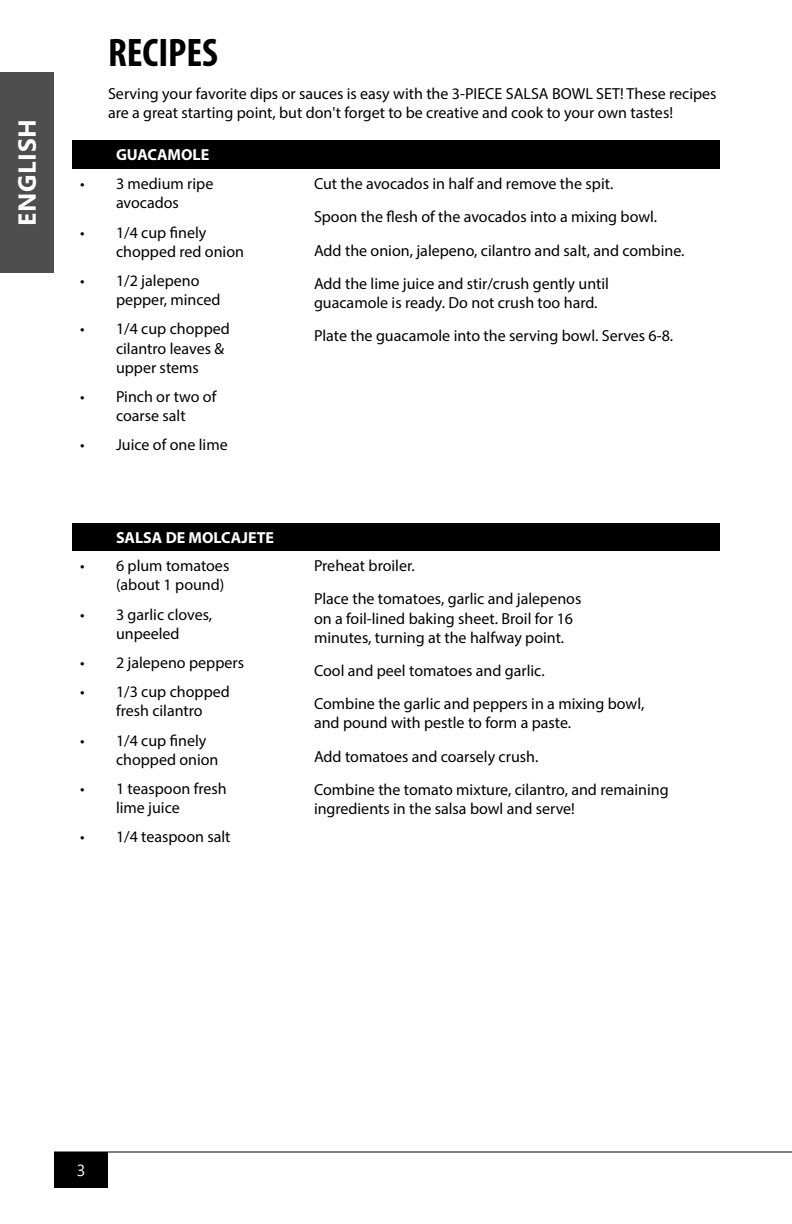
<style>
.page{position:relative;width:792px;height:1224px;background:#fff}
.page>*{position:absolute;margin:0;border:0;box-sizing:border-box;transform-origin:0 0}
.Chapter_Header{font:700 condensed 40px "Myriad Pro";color:#000}
.t1{font:700 24.4px "Segoe UI";letter-spacing:.03em;color:#fff}
.t2{font:16px/19.2px "Myriad Pro";color:#000}
.t3{font:700 16px "Myriad Pro";color:#fff}
.t4{font:16px "Segoe UI";color:#fff}
</style>
<div class="page">
<div style="left:0;top:72px;width:54px;height:201px;background:#4e4e4e"></div>
<hr style="left:54px;top:1152px;width:738px;height:1px;background:#000">
<div style="left:54px;top:1152px;width:54px;height:36px;background:#000"></div>
<div style="left:72px;top:140px;width:648px;height:29px;background:#000"></div>
<div style="left:72px;top:523px;width:648px;height:28px;background:#000"></div>
<h2 class="t1" style="left:4px;top:226px;width:109px;rotate:-90deg">ENGLISH</h2>
<p class="Chapter_Header" style="left:108px;top:28px;width:112px">RECIPES</p>
<p class="t2" style="left:108px;top:84px;width:610px">Serving your favorite dips or sauces is easy with the 3-PIECE SALSA BOWL SET! These recipes are a great starting point, but don't forget to be creative and cook to your own tastes!</p>
<p class="t3" style="left:116px;top:145px;width:95px">GUACAMOLE</p>
<p class="t2" style="left:80px;top:174px;width:135px;text-align:center">• 3 medium ripe avocados</p>
<p class="t2" style="left:116px;top:222px;width:130px;text-indent:-36px">• 1/4 cup finely chopped red onion</p>
<p class="t2" style="left:116px;top:271px;width:106px;text-indent:-36px">• 1/2 jalepeno pepper, minced</p>
<p class="t2" style="left:116px;top:319px;width:115px;text-indent:-36px">• 1/4 cup chopped cilantro leaves &amp; upper stems</p>
<p class="t2" style="left:80px;top:387px;width:138px;text-align:center">• Pinch or two of coarse salt</p>
<p class="t2" style="left:80px;top:435px;width:149px">• Juice of one lime</p>
<p class="t2" style="left:314px;top:174px;width:301px">Cut the avocados in half and remove the spit.</p>
<p class="t2" style="left:314px;top:207px;width:345px">Spoon the flesh of the avocados into a mixing bowl.</p>
<p class="t2" style="left:314px;top:240px;width:372px">Add the onion, jalepeno, cilantro and salt, and combine.</p>
<p class="t2" style="left:314px;top:274px;width:296px">Add the lime juice and stir/crush gently until guacamole is ready. Do not crush too hard.</p>
<p class="t2" style="left:314px;top:326px;width:361px">Plate the guacamole into the serving bowl. Serves 6-8.</p>
<p class="t3" style="left:116px;top:527px;width:160px">SALSA DE MOLCAJETE</p>
<p class="t2" style="left:116px;top:556px;width:115px;text-indent:-36px">• 6 plum tomatoes (about 1 pound)</p>
<p class="t2" style="left:80px;top:604px;width:134px;text-align:center">• 3 garlic cloves, unpeeled</p>
<p class="t2" style="left:80px;top:653px;width:166px">• 2 jalepeno peppers</p>
<p class="t2" style="left:80px;top:682px;width:151px;text-align:center">• 1/3 cup chopped fresh cilantro</p>
<p class="t2" style="left:116px;top:730px;width:104px;text-indent:-36px">• 1/4 cup finely chopped onion</p>
<p class="t2" style="left:116px;top:779px;width:112px;text-indent:-36px">• 1 teaspoon fresh lime juice</p>
<p class="t2" style="left:80px;top:827px;width:152px">• 1/4 teaspoon salt</p>
<p class="t2" style="left:314px;top:556px;width:102px">Preheat broiler.</p>
<p class="t2" style="left:314px;top:589px;width:269px">Place the tomatoes, garlic and jalepenos on a foil-lined baking sheet. Broil for 16 minutes, turning at the halfway point.</p>
<p class="t2" style="left:314px;top:661px;width:232px">Cool and peel tomatoes and garlic.</p>
<p class="t2" style="left:314px;top:694px;width:332px">Combine the garlic and peppers in a mixing bowl, and pound with pestle to form a paste.</p>
<p class="t2" style="left:314px;top:746px;width:226px">Add tomatoes and coarsely crush.</p>
<p class="t2" style="left:314px;top:780px;width:356px">Combine the tomato mixture, cilantro, and remaining ingredients in the salsa bowl and serve!</p>
<p class="t4" style="left:77px;top:1155px;width:10px">3</p>
</div>
